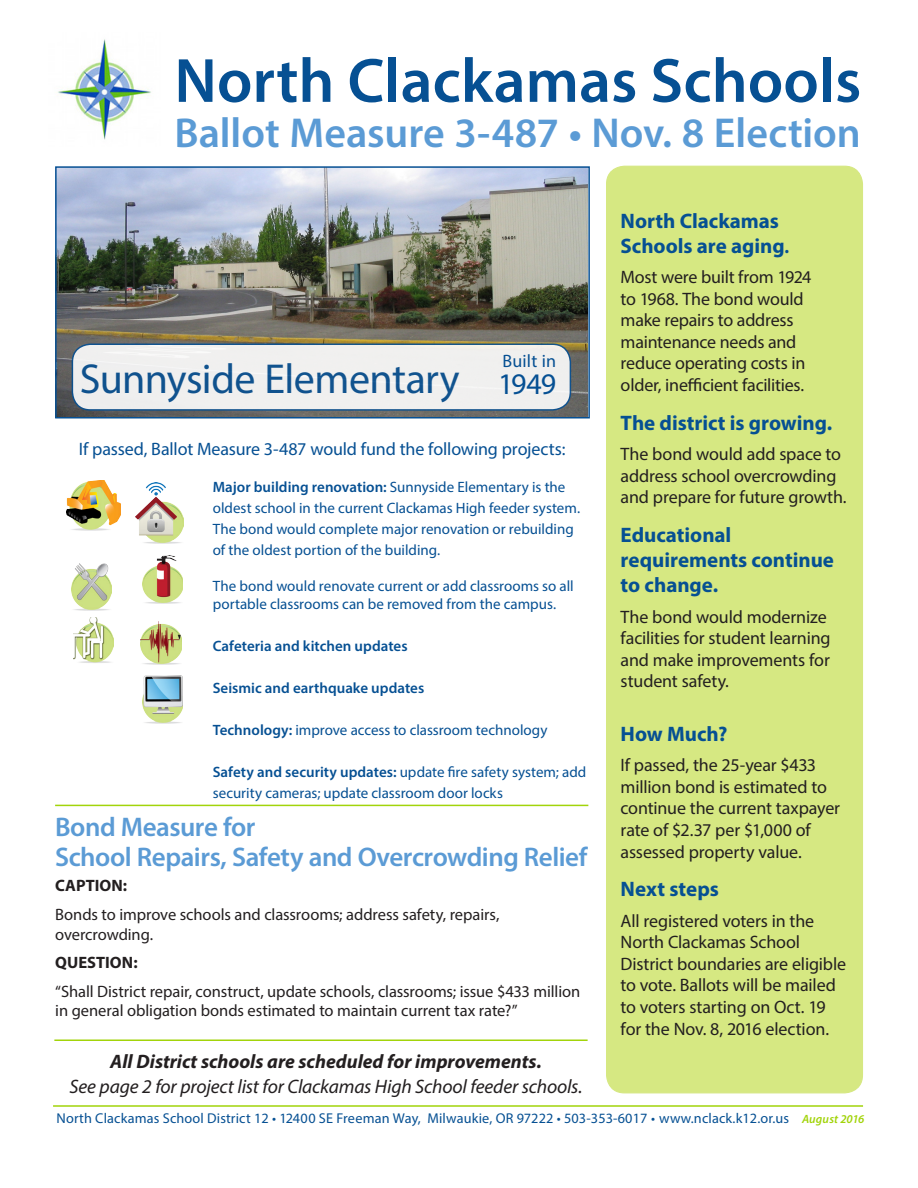
<style>
.page{position:relative;width:918px;height:1188px;background:#fff}
.page>*{position:absolute;margin:0;border:0;box-sizing:border-box;transform-origin:0 0}
.t1{font:600 63px "Myriad Pro";color:#065093}
.t2{font:600 42px "Myriad Pro";color:#5b9bd5}
.t3{font:42px "Myriad Pro";letter-spacing:-.015em;color:#065093}
.head{font:30px "Myriad Pro";color:#065093}
.t4{font:600 27px "Myriad Pro";letter-spacing:-.015em;color:#5b9bd5}
.body{font:700 21px/25.2px "Myriad Pro";color:#065093}
.body-2{font:italic 19.5px "Myriad Pro";letter-spacing:-.01em;color:#231f20}
.body-3{font:italic 700 19.5px "Myriad Pro";color:#231f20}
.body-4{font:18px/21.6px "Myriad Pro";letter-spacing:-.01em;color:#231f20}
.body-5{font:18px "Myriad Pro";letter-spacing:-.005em;color:#065093}
.head-2{font:18px "Myriad Pro";letter-spacing:.01em;color:#065093}
.body-6{font:16.5px/19.8px "Myriad Pro";letter-spacing:-.005em;color:#231f20}
.body-7{font:700 16.5px "Myriad Pro";letter-spacing:.005em;color:#231f20}
.body-8{font:15px/21px "Myriad Pro";color:#065093}
.body-9{font:600 15px "Myriad Pro";color:#065093}
.t5{font:14.25px "Myriad Pro";letter-spacing:.01em;color:#065093}
.s1{font-weight:600}
.s2{font-size:18px}
.s3{font-weight:600;font-style:italic;font-size:12px;color:#a2d40a}
</style>
<div class="page">
<img style="left:58px;top:169px;width:529px;height:246px">
<div style="left:55px;top:166px;width:535px;height:252px;border:2px solid #065093"></div>
<div style="left:72px;top:344px;width:498px;height:66px;background:#f0f0ef;border-radius:18px"></div>
<div style="left:72px;top:344px;width:499px;height:67px;border:2px solid #065093;border-radius:18px"></div>
<img style="left:58px;top:39px;width:93px;height:101px">
<img style="left:73px;top:618px;width:41px;height:45px">
<img style="left:143px;top:556px;width:40px;height:47px">
<div style="left:142px;top:670px;width:41px;height:53px;background:linear-gradient(to right,#fff,#fff)"></div>
<img style="left:143px;top:676px;width:40px;height:47px">
<img style="left:66px;top:481px;width:55px;height:49px">
<img style="left:136px;top:482px;width:47px;height:61px">
<img style="left:72px;top:564px;width:40px;height:46px">
<img style="left:141px;top:622px;width:41px;height:43px">
<div style="left:607px;top:166px;width:255px;height:927px;background:#d6e882;border-radius:18px"></div>
<hr style="left:53px;top:1105px;width:810px;height:2px;background:#a2d40a">
<hr style="left:55px;top:805px;width:533px;height:1px;background:#a2d40a">
<hr style="left:54px;top:1040px;width:534px;height:1px;background:#a2d40a">
<p class="t1" style="left:174px;top:41px;width:688px">North Clackamas Schools</p>
<p class="t2" style="left:174px;top:106px;width:688px">Ballot Measure 3-487 • Nov. 8 Election</p>
<h2 class="t3" style="left:80px;top:353px;width:381px">Sunnyside Elementary</h2>
<p class="head-2" style="left:502px;top:350px;width:55px">Built in</p>
<p class="head" style="left:498px;top:365px;width:59px">1949</p>
<p class="body-5" style="left:79px;top:438px;width:488px">If passed, Ballot Measure 3-487 would fund the following projects:</p>
<p class="body-8" style="left:213px;top:476px;width:369px"><span class="s1">Major building renovation:</span> Sunnyside Elementary is the oldest school in the current Clackamas High feeder system.<br>The bond would complete major renovation or rebuilding of the oldest portion of the building.</p>
<p class="body-8" style="left:213px;top:577px;width:363px;line-height:18px">The bond would renovate current or add classrooms so all portable classrooms can be removed from the campus.</p>
<p class="body-9" style="left:213px;top:636px;width:196px">Cafeteria and kitchen updates</p>
<p class="body-9" style="left:213px;top:678px;width:213px">Seismic and earthquake updates</p>
<p class="body-8" style="left:213px;top:719px;width:336px"><span class="s1">Technology:</span> improve access to classroom technology</p>
<p class="body-8" style="left:213px;top:761px;width:375px"><span class="s1">Safety and security updates:</span> update fire safety system; add security cameras; update classroom door locks</p>
<p class="t4" style="left:55px;top:809px;width:202px">Bond Measure for</p>
<p class="t4" style="left:55px;top:839px;width:534px">School Repairs, Safety and Overcrowding Relief</p>
<p class="body-7" style="left:55px;top:875px;width:73px">CAPTION:</p>
<p class="body-6" style="left:55px;top:904px;width:446px">Bonds to improve schools and classrooms; address safety, repairs, overcrowding.</p>
<p class="body-7" style="left:55px;top:952px;width:84px">QUESTION:</p>
<p class="body-6" style="left:55px;top:981px;width:527px">“Shall District repair, construct, update schools, classrooms; issue $433 million in general obligation bonds estimated to maintain current tax rate?”</p>
<p class="body-3" style="left:110px;top:1049px;width:433px">All District schools are scheduled for improvements.</p>
<p class="body-2" style="left:70px;top:1075px;width:515px">See page 2 for project list for Clackamas High School feeder schools.</p>
<p class="body" style="left:621px;top:207px;width:170px">North Clackamas<br>Schools are aging<span class="s2">.</span></p>
<p class="body-4" style="left:621px;top:266px;width:192px">Most were built from 1924 to 1968. The bond would make repairs to address maintenance needs and reduce operating costs in older, inefficient facilities.</p>
<p class="body" style="left:621px;top:409px;width:213px">The district is growing.</p>
<p class="body-4" style="left:621px;top:443px;width:228px">The bond would add space to address school overcrowding and prepare for future growth.</p>
<p class="body" style="left:621px;top:522px;width:215px">Educational requirements continue to change.</p>
<p class="body-4" style="left:621px;top:605px;width:212px">The bond would modernize facilities for student learning and make improvements for student safety.</p>
<p class="body" style="left:621px;top:721px;width:108px">How Much?</p>
<p class="body-4" style="left:621px;top:754px;width:221px">If passed, the 25-year $433 million bond is estimated to continue the current taxpayer rate of $2.37 per $1,000 of assessed property value.</p>
<p class="body" style="left:621px;top:876px;width:100px">Next steps</p>
<p class="body-4" style="left:621px;top:910px;width:227px">All registered voters in the<br>North Clackamas School<br>District boundaries are eligible to vote. Ballots will be mailed to voters starting on Oct. 19 for the Nov. 8, 2016 election.</p>
<p class="t5" style="left:57px;top:1109px;width:809px">North Clackamas School District 12 • 12400 SE Freeman Way, Milwaukie, OR 97222 • 503-353-6017 • www.nclack.k12.or.us <span class="s3">August 2016</span></p>
</div>
